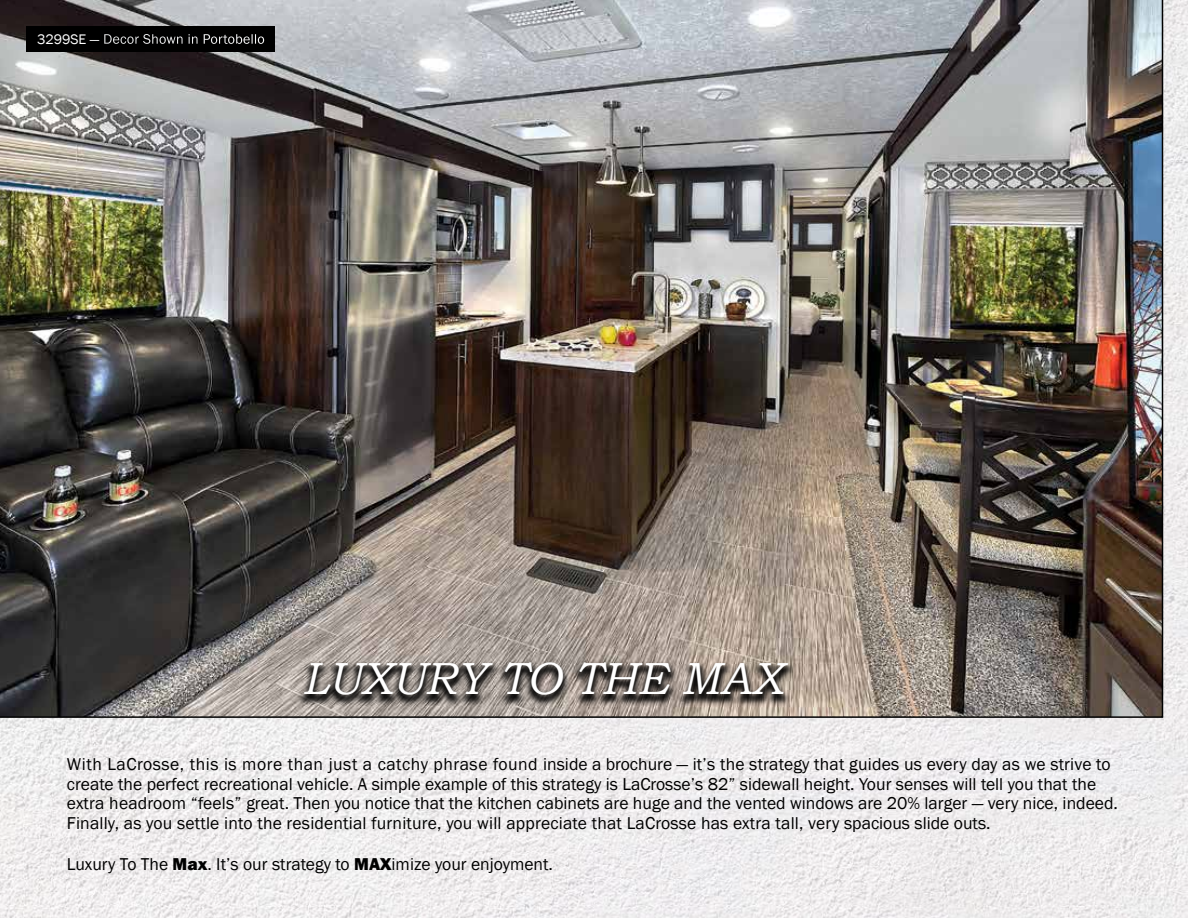
<style>
.page{position:relative;width:1188px;height:918px;background:#fff}
.page>*{position:absolute;margin:0;border:0;box-sizing:border-box;transform-origin:0 0}
.t1{font:italic 45px "Bookman Old Style";color:#fff}
.t2{font:17.7px/19.8px "Franklin Gothic";color:#000}
.t3{font:14.25px "Franklin Gothic";letter-spacing:.01em;color:#fff}
.s1{font-weight:800}
</style>
<div class="page">
<img style="left:0;top:0;width:1188px;height:918px">
<img style="left:0;top:0;width:1163px;height:718px">
<div style="left:297px;top:660px;width:499px;height:47px;background:#000;opacity:.94"></div>
<div style="left:26px;top:26px;width:249px;height:26px;background:#000"></div>
<p class="t3" style="left:37px;top:30px;width:229px">3299SE — Decor Shown in Portobello</p>
<h1 class="t1" style="left:303px;top:649px;width:482px">LUXURY TO THE MAX</h1>
<p class="t2" style="left:67px;top:754px;width:1053px">With LaCrosse, this is more than just a catchy phrase found inside a brochure — it’s the strategy that guides us every day as we strive to create the perfect recreational vehicle. A simple example of this strategy is LaCrosse’s 82” sidewall height. Your senses will tell you that the extra headroom “feels” great. Then you notice that the kitchen cabinets are huge and the vented windows are 20% larger — very nice, indeed.<br>Finally, as you settle into the residential furniture, you will appreciate that LaCrosse has extra tall, very spacious slide outs.</p>
<p class="t2" style="left:67px;top:855px;width:488px">Luxury To The <span class="s1">Max</span>. It’s our strategy to <span class="s1">MAX</span>imize your enjoyment.</p>
</div>
